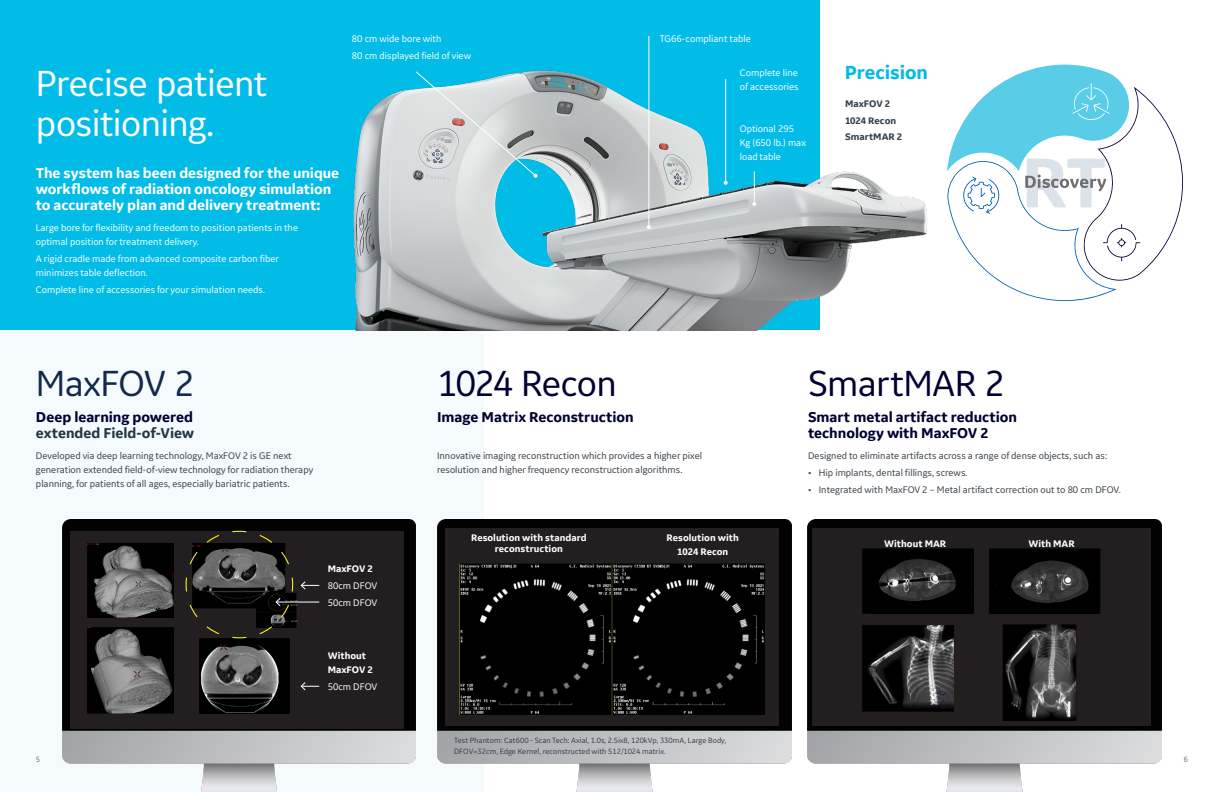
<style>
.page{position:relative;width:1224px;height:792px;background:#fff}
.page>*{position:absolute;margin:0;border:0;box-sizing:border-box;transform-origin:0 0}
.H_2{font:38px/40px "GE Inspira Sans";letter-spacing:-.015em;color:#fff}
.H_4_Reg{font:38px "GE Inspira Sans";letter-spacing:-.02em;color:#000032}
.H_4_Reg-2{font:38px "GE Inspira Sans";letter-spacing:-.015em;color:#13294b}
.Body_Title{font:700 20px "GE Inspira Sans";letter-spacing:-.005em;color:#02bce8}
.Sub_Title_Text{font:700 15px/16px "GE Inspira Sans";letter-spacing:-.005em;color:#fff}
.Sub_Title_Text-2{font:700 15px/16px "GE Inspira Sans";letter-spacing:-.005em;color:#000032}
.Sub_Title_Text-3{font:700 15px/16px "GE Inspira Sans";letter-spacing:-.005em;color:#223847}
.Body_Text{font:10px/14px "GE Inspira Sans";color:#333f48}
.Body_Text-2{font:10px/14px "GE Inspira Sans";color:#fff}
.Body_Text-3{font:700 10px/14px "GE Inspira Sans";color:#fff;text-align:center}
.Body_Text-4{font:700 10px "GE Inspira Sans";color:#333f48}
.Body_Text-5{font:8px/11px "GE Inspira Sans";color:#333f48}
._8pt_9_5-caption{font:8px "GE Inspira Sans";color:#6c6d70}
.s1{color:#000032}
</style>
<div class="page">
<div style="left:0;top:0;width:484px;height:792px;background:#f5fafd"></div>
<div style="left:0;top:0;width:820px;height:330px;background:#02bce8"></div>
<img style="left:353px;top:54px;width:575px;height:276px">
<img style="left:62px;top:519px;width:354px;height:273px">
<img style="left:437px;top:519px;width:354px;height:273px">
<img style="left:808px;top:519px;width:353px;height:273px">
<svg style="left:415px;top:70px;width:123px;height:108px;background:#b8d2d8"></svg>
<hr style="left:754px;top:171px;width:1px;height:33px;background:#fff">
<svg style="left:752px;top:202px;width:4px;height:4px"></svg>
<hr style="left:725px;top:79px;width:1px;height:104px;background:#fff">
<svg style="left:724px;top:181px;width:4px;height:4px"></svg>
<hr style="left:648px;top:36px;width:1px;height:191px;background:#fff">
<svg style="left:647px;top:225px;width:4px;height:4px"></svg>
<div style="left:71px;top:531px;width:333px;height:198px;background:#231f20"></div>
<div style="left:445px;top:528px;width:333px;height:198px;background:#231f20"></div>
<div style="left:813px;top:528px;width:338px;height:198px;background:#231f20"></div>
<img style="left:87px;top:543px;width:86px;height:75px">
<img style="left:87px;top:627px;width:86px;height:87px">
<img style="left:294px;top:593px;width:6px;height:35px">
<img style="left:200px;top:639px;width:89px;height:74px">
<svg style="left:300px;top:581px;width:19px;height:9px"></svg>
<svg style="left:300px;top:682px;width:19px;height:9px"></svg>
<hr style="left:276px;top:602px;width:43px;height:1px;background:#fff">
<svg style="left:185px;top:530px;width:109px;height:109px"></svg>
<img style="left:862px;top:548px;width:112px;height:164px">
<img style="left:990px;top:548px;width:111px;height:173px">
<img style="left:460px;top:563px;width:304px;height:152px">
<svg style="left:947px;top:64px;width:236px;height:237px"></svg>
<p class="H_2" style="left:36px;top:62px;width:233px">Precise patient positioning.</p>
<p class="Sub_Title_Text" style="left:36px;top:165px;width:305px">The system has been designed for the unique workflows of radiation oncology simulation to accurately plan and delivery treatment:</p>
<p class="Body_Text-2" style="left:36px;top:221px;width:264px">Large bore for flexibility and freedom to position patients in the optimal position for treatment delivery.</p>
<p class="Body_Text-2" style="left:36px;top:251px;width:245px">A rigid cradle made from advanced composite carbon fiber minimizes table deflection.</p>
<p class="Body_Text-2" style="left:36px;top:282px;width:231px">Complete line of accessories for your simulation needs.</p>
<p class="Body_Text-2" style="left:352px;top:31px;width:91px">80 cm wide bore with</p>
<p class="Body_Text-2" style="left:352px;top:48px;width:121px">80 cm displayed field of view</p>
<p class="Body_Text-2" style="left:660px;top:31px;width:92px">TG66-compliant table</p>
<p class="Body_Text-2" style="left:740px;top:65px;width:61px">Complete line of accessories</p>
<p class="Body_Text-2" style="left:740px;top:121px;width:68px">Optional 295<br>Kg (650 lb.) max load table</p>
<p class="Body_Title" style="left:845px;top:60px;width:85px">Precision</p>
<p class="Body_Text-4" style="left:845px;top:97px;width:47px">MaxFOV 2</p>
<p class="Body_Text-4" style="left:845px;top:114px;width:53px">1024 Recon</p>
<p class="Body_Text-4" style="left:845px;top:131px;width:59px">SmartMAR 2</p>
<p class="H_4_Reg-2" style="left:36px;top:359px;width:160px">MaxFOV 2</p>
<p class="H_4_Reg" style="left:437px;top:359px;width:181px">1024 Recon</p>
<p class="H_4_Reg" style="left:808px;top:359px;width:198px">SmartMAR 2</p>
<p class="Sub_Title_Text-3" style="left:36px;top:409px;width:160px"><span class="s1">Deep learning powered </span>extended Field-of-View</p>
<p class="Sub_Title_Text-2" style="left:437px;top:409px;width:198px">Image Matrix Reconstruction</p>
<p class="Sub_Title_Text-2" style="left:808px;top:409px;width:210px">Smart metal artifact reduction technology with MaxFOV 2</p>
<p class="Body_Text" style="left:36px;top:449px;width:279px">Developed via deep learning technology, MaxFOV 2 is GE next generation extended field-of-view technology for radiation therapy planning, for patients of all ages, especially bariatric patients.</p>
<p class="Body_Text" style="left:437px;top:449px;width:266px">Innovative imaging reconstruction which provides a higher pixel resolution and higher frequency reconstruction algorithms.</p>
<p class="Body_Text" style="left:808px;top:449px;width:301px">Designed to eliminate artifacts across a range of dense objects, such as:</p>
<p class="Body_Text" style="left:808px;top:465px;width:161px">• Hip implants, dental fillings, screws.</p>
<p class="Body_Text" style="left:808px;top:482px;width:314px">• Integrated with MaxFOV 2 – Metal artifact correction out to 80 cm DFOV.</p>
<p class="Body_Text-3" style="left:328px;top:562px;width:47px">MaxFOV 2</p>
<p class="Body_Text-2" style="left:328px;top:579px;width:51px">80cm DFOV</p>
<p class="Body_Text-2" style="left:328px;top:595px;width:51px">50cm DFOV</p>
<p class="Body_Text-3" style="left:328px;top:648px;width:47px;text-align:left">Without<br>MaxFOV 2</p>
<p class="Body_Text-2" style="left:328px;top:679px;width:51px">50cm DFOV</p>
<p class="Body_Text-3" style="left:471px;top:532px;width:117px;line-height:11px">Resolution with standard reconstruction</p>
<p class="Body_Text-3" style="left:667px;top:530px;width:74px">Resolution with<br>1024 Recon</p>
<p class="Body_Text-3" style="left:1028px;top:537px;width:48px">With MAR</p>
<p class="Body_Text-3" style="left:884px;top:537px;width:64px">Without MAR</p>
<p class="Body_Text-5" style="left:454px;top:735px;width:274px">Test Phantom: Cat600 - Scan Tech: Axial, 1.0s, 2.5ix8, 120kVp, 330mA, Large Body,<br>DFOV=32cm, Edge Kernel, reconstructed with 512/1024 matrix.</p>
<p class="_8pt_9_5-caption" style="left:36px;top:755px;width:6px">5</p>
<p class="_8pt_9_5-caption" style="left:1184px;top:755px;width:6px">6</p>
</div>
